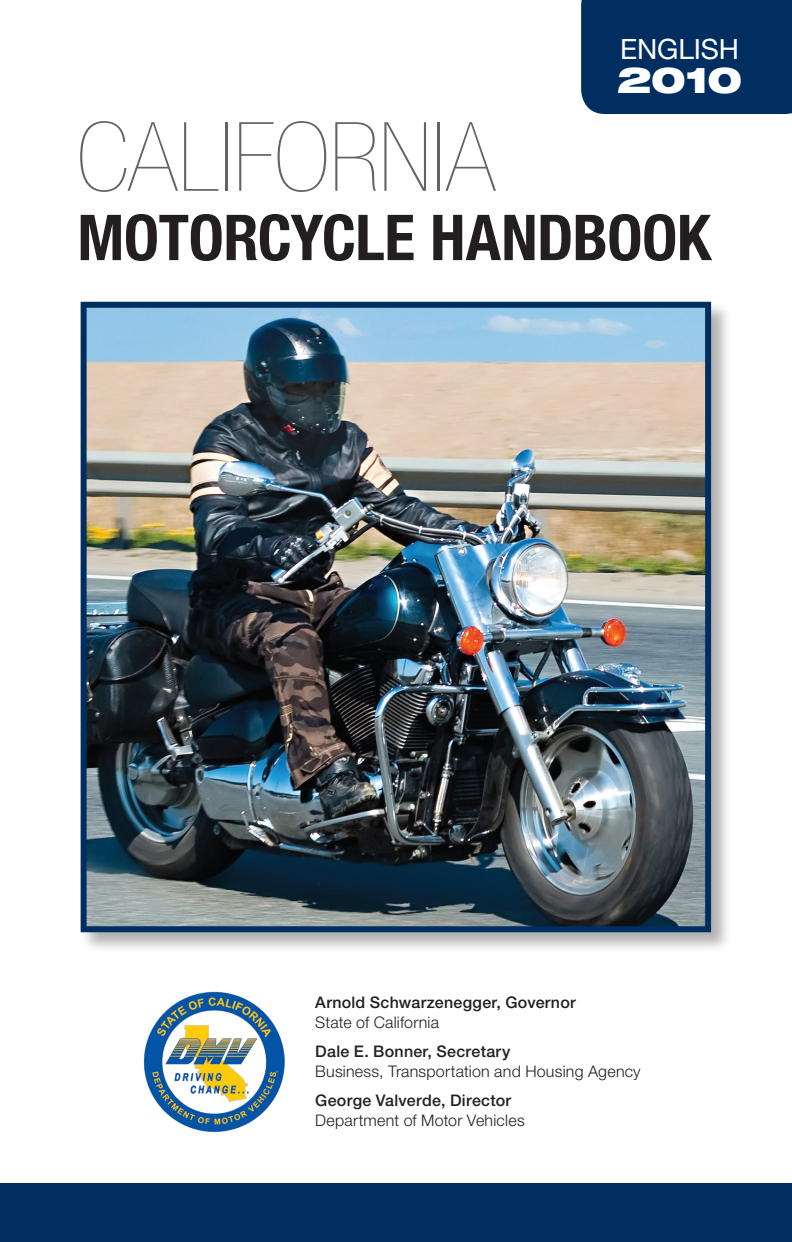
<style>
.page{position:relative;width:792px;height:1242px;background:#fff}
.page>*{position:absolute;margin:0;border:0;box-sizing:border-box;transform-origin:0 0}
.t1{font:200 condensed 96px "Helvetica Neue LT Std";letter-spacing:-.01em;color:#636366;scale:1.1 1}
.t2{font:700 condensed 63.4px "Helvetica Neue LT Std";letter-spacing:-.005em;color:#231f20}
.t3{font:900 expanded 36px "Helvetica Neue LT Std";color:#fff}
.t4{font:28px "Helvetica Neue LT Std";letter-spacing:-.005em;color:#fff}
.t5{font:300 16px/20px "Helvetica Neue LT Std";letter-spacing:.015em;color:#231f20}
.t6{font:500 16px/20px "Helvetica Neue LT Std";letter-spacing:.02em;color:#231f20}
.s1{font-weight:300}
.s2{font-weight:500}
</style>
<div class="page">
<div style="left:581px;top:0;width:211px;height:114px;background:#002e60"></div>
<div style="left:0;top:1184px;width:792px;height:58px;background:#002e60"></div>
<div style="left:80px;top:301px;width:652px;height:652px;background:#231f20;opacity:.35"></div>
<img style="left:88px;top:309px;width:616px;height:616px">
<div style="left:81px;top:302px;width:630px;height:630px;border:6px solid #002e60"></div>
<img style="left:143px;top:991px;width:142px;height:142px">
<p class="t4" style="left:620px;top:32px;width:120px">ENGLISH</p>
<p class="t3" style="left:617px;top:57px;width:127px">2010</p>
<p class="t1" style="left:76px;top:104px;width:383px">CALIFORNIA</p>
<p class="t2" style="left:77px;top:199px;width:635px">MOTORCYCLE HANDBOOK</p>
<p class="t6" style="left:315px;top:992px;width:262px">Arnold Schwarzenegger, Governor<br><span class="s1">State of California</span></p>
<p class="t5" style="left:315px;top:1041px;width:327px"><span class="s2">Dale E. Bonner, Secretary<br></span>Business, Transportation and Housing Agency</p>
<p class="t5" style="left:315px;top:1090px;width:211px"><span class="s2">George Valverde, Director<br></span>Department of Motor Vehicles</p>
</div>
